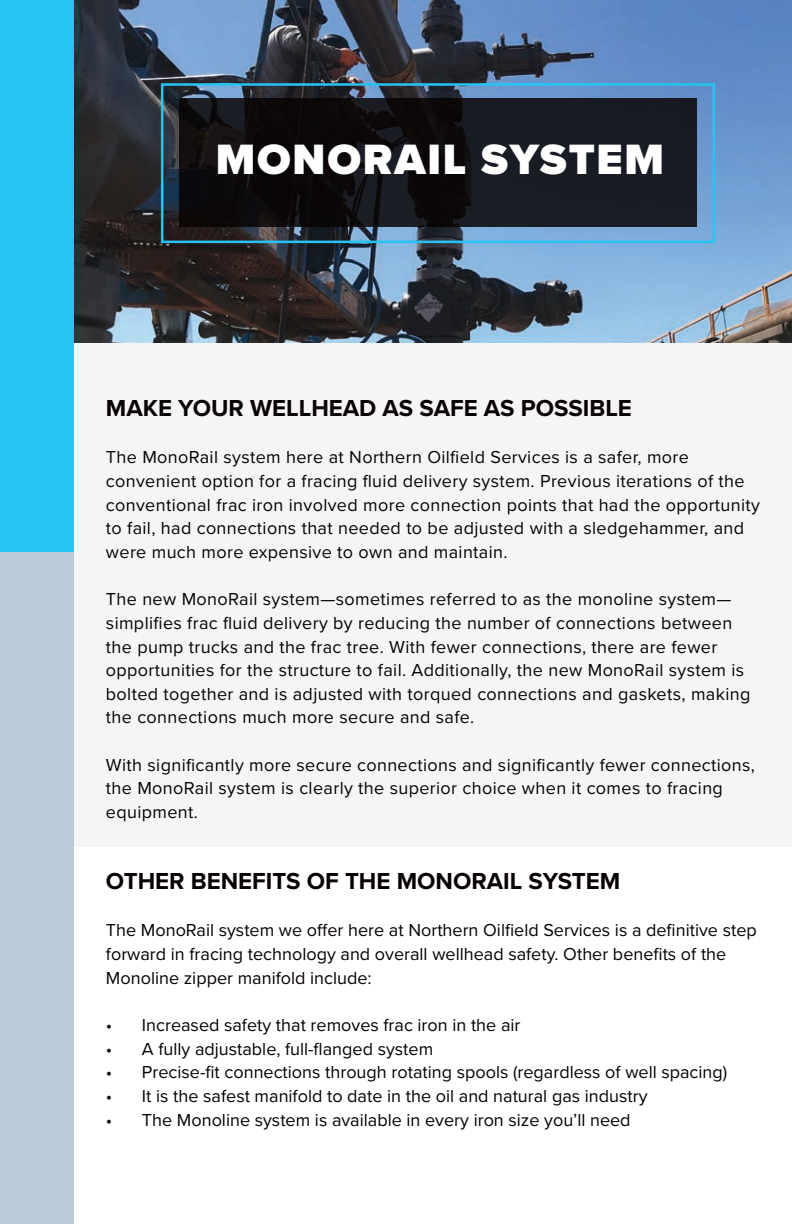
<style>
.page{position:relative;width:792px;height:1224px;background:#fff}
.page>*{position:absolute;margin:0;border:0;box-sizing:border-box;transform-origin:0 0}
.t1{font:900 58px "Montserrat";color:#fff}
.t2{font:900 44px "Proxima Nova";letter-spacing:.04em;color:#fff}
.t3{font:700 24px "Proxima Nova";color:#080302}
.t4{font:18px/23.6px "Proxima Nova";letter-spacing:.02em;color:#080302}
.t5{font:18px/23.6px "Proxima Nova";color:#080302}
</style>
<div class="page">
<div style="left:0;top:332px;width:792px;height:515px;background:#f4f5f4"></div>
<img style="left:74px;top:0;width:718px;height:342px">
<svg style="left:179px;top:98px;width:518px;height:129px;background:#131317"></svg>
<div style="left:161px;top:83px;width:554px;height:160px;border:3px solid #27c3f3"></div>
<div style="left:0;top:551px;width:74px;height:673px;background:#bacad6"></div>
<div style="left:0;top:0;width:74px;height:551px;background:#27c3f3"></div>
<h1 class="t1" style="left:285px;top:114px;width:307px">SERVICES</h1>
<h2 class="t2" style="left:216px;top:127px;width:450px">MONORAIL SYSTEM</h2>
<h3 class="t3" style="left:106px;top:390px;width:527px">MAKE YOUR WELLHEAD AS SAFE AS POSSIBLE</h3>
<p class="t4" style="left:106px;top:445px;width:656px">The MonoRail system here at Northern Oilfield Services is a safer, more convenient option for a fracing fluid delivery system. Previous iterations of the conventional frac iron involved more connection points that had the opportunity to fail, had connections that needed to be adjusted with a sledgehammer, and were much more expensive to own and maintain.</p>
<p class="t4" style="left:106px;top:587px;width:646px">The new MonoRail system—sometimes referred to as the monoline system— simplifies frac fluid delivery by reducing the number of connections between the pump trucks and the frac tree. With fewer connections, there are fewer opportunities for the structure to fail. Additionally, the new MonoRail system is bolted together and is adjusted with torqued connections and gaskets, making the connections much more secure and safe.</p>
<p class="t4" style="left:106px;top:752px;width:651px">With significantly more secure connections and significantly fewer connections, the MonoRail system is clearly the superior choice when it comes to fracing equipment.</p>
<h3 class="t3" style="left:106px;top:863px;width:516px">OTHER BENEFITS OF THE MONORAIL SYSTEM</h3>
<p class="t5" style="left:106px;top:918px;width:652px">The MonoRail system we offer here at Northern Oilfield Services is a definitive step forward in fracing technology and overall wellhead safety. Other benefits of the<br>Monoline zipper manifold include:</p>
<p class="t5" style="left:106px;top:1012px;width:416px">• Increased safety that removes frac iron in the air</p>
<p class="t5" style="left:106px;top:1036px;width:329px">• A fully adjustable, full-flanged system</p>
<p class="t5" style="left:106px;top:1060px;width:623px">• Precise-fit connections through rotating spools (regardless of well spacing)</p>
<p class="t5" style="left:106px;top:1083px;width:543px">• It is the safest manifold to date in the oil and natural gas industry</p>
<p class="t5" style="left:106px;top:1107px;width:526px">• The Monoline system is available in every iron size you’ll need</p>
</div>
